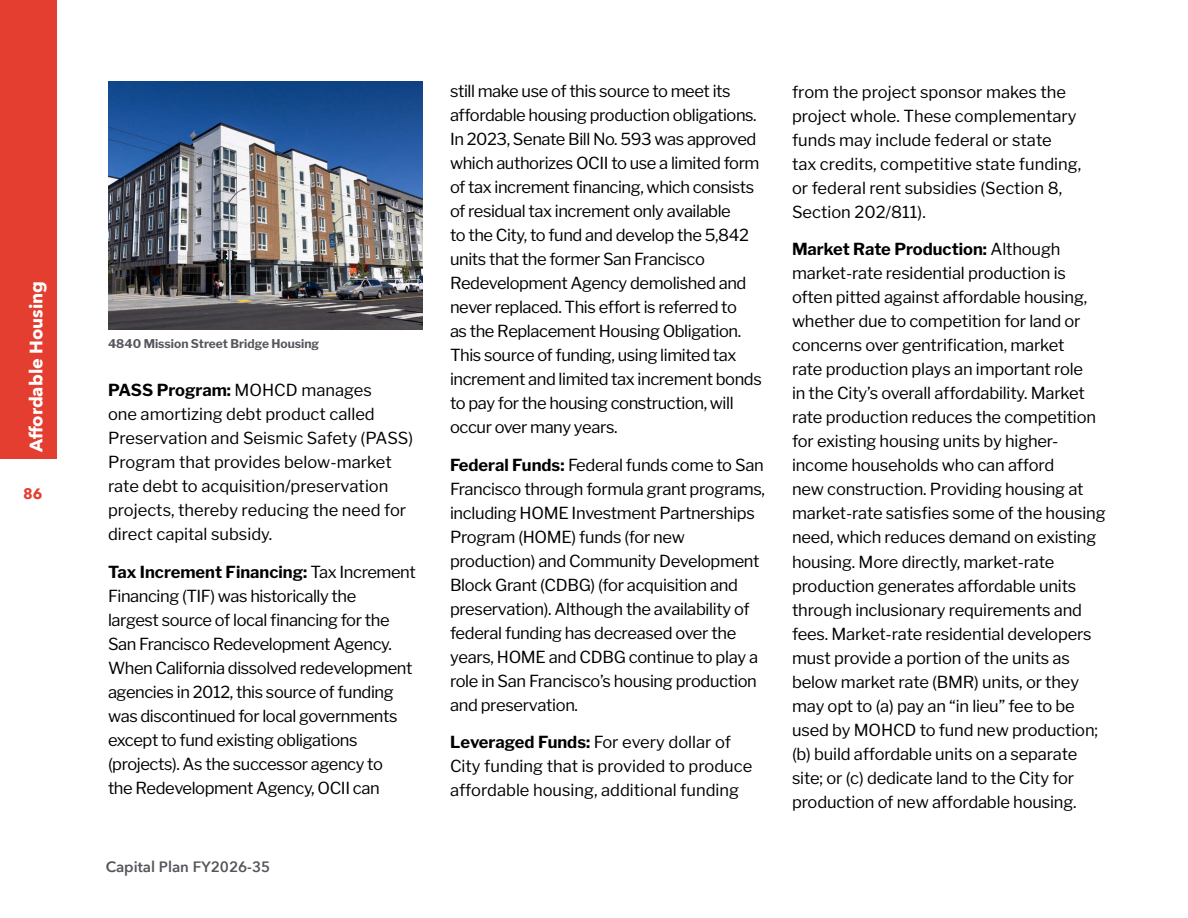
<style>
.page{position:relative;width:1188px;height:918px;background:#fff}
.page>*{position:absolute;margin:0;border:0;box-sizing:border-box;transform-origin:0 0}
.t1{font:700 18px "Avenir Next";color:#fff}
.t2{font:16.5px/24px "Libre Franklin";letter-spacing:-.02em;color:#000}
.t3{font:16.5px/24px "Libre Franklin";color:#000}
.t4{font:600 15px "Avenir Next";color:#54565b}
.t5{font:700 15px "Avenir Next";color:#e43e30}
.t6{font:700 12px "Libre Franklin";color:#54565b}
.s1{font-weight:700}
</style>
<div class="page">
<div style="left:0;top:0;width:56px;height:459px;background:#e43e30"></div>
<img style="left:108px;top:81px;width:315px;height:248px">
<p class="t1" style="left:21px;top:452px;width:173px;rotate:-90deg">Affordable Housing</p>
<p class="t5" style="left:23px;top:481px;width:21px">86</p>
<p class="t6" style="left:108px;top:336px;width:213px">4840 Mission Street Bridge Housing</p>
<p class="t3" style="left:108px;top:378px;width:307px"><span class="s1">PASS Program:</span> MOHCD manages<br>one amortizing debt product called Preservation and Seismic Safety (PASS)<br>Program that provides below-market rate debt to acquisition/preservation projects, thereby reducing the need for direct capital subsidy.</p>
<p class="t2" style="left:108px;top:560px;width:309px"><span class="s1">Tax Increment Financing:</span> Tax Increment Financing (TIF) was historically the<br>largest source of local financing for the San Francisco Redevelopment Agency.<br>When California dissolved redevelopment agencies in 2012, this source of funding was discontinued for local governments except to fund existing obligations (projects). As the successor agency to<br>the Redevelopment Agency, OCII can</p>
<p class="t4" style="left:106px;top:853px;width:166px">Capital Plan FY2026-35</p>
<p class="t2" style="left:450px;top:79px;width:313px">still make use of this source to meet its affordable housing production obligations.<br>In 2023, Senate Bill No. 593 was approved which authorizes OCII to use a limited form of tax increment financing, which consists of residual tax increment only available<br>to the City, to fund and develop the 5,842 units that the former San Francisco Redevelopment Agency demolished and never replaced. This effort is referred to<br>as the Replacement Housing Obligation.<br>This source of funding, using limited tax increment and limited tax increment bonds to pay for the housing construction, will occur over many years.</p>
<p class="t2" style="left:450px;top:453px;width:317px"><span class="s1">Federal Funds:</span> Federal funds come to San Francisco through formula grant programs, including HOME Investment Partnerships Program (HOME) funds (for new production) and Community Development Block Grant (CDBG) (for acquisition and preservation). Although the availability of federal funding has decreased over the years, HOME and CDBG continue to play a role in San Francisco’s housing production and preservation.</p>
<p class="t3" style="left:450px;top:730px;width:304px"><span class="s1">Leveraged Funds:</span> For every dollar of<br>City funding that is provided to produce affordable housing, additional funding</p>
<p class="t3" style="left:792px;top:80px;width:291px">from the project sponsor makes the project whole. These complementary funds may include federal or state<br>tax credits, competitive state funding, or federal rent subsidies (Section 8, Section 202/811).</p>
<p class="t2" style="left:792px;top:237px;width:315px"><span class="s1">Market Rate Production:</span> Although market-rate residential production is often pitted against affordable housing, whether due to competition for land or concerns over gentrification, market<br>rate production plays an important role<br>in the City’s overall affordability. Market rate production reduces the competition for existing housing units by higher&shy;income households who can afford<br>new construction. Providing housing at market-rate satisfies some of the housing need, which reduces demand on existing housing. More directly, market-rate production generates affordable units through inclusionary requirements and fees. Market-rate residential developers must provide a portion of the units as below market rate (BMR) units, or they may opt to (a) pay an “in lieu” fee to be used by MOHCD to fund new production; (b) build affordable units on a separate site; or (c) dedicate land to the City for production of new affordable housing.</p>
</div>
